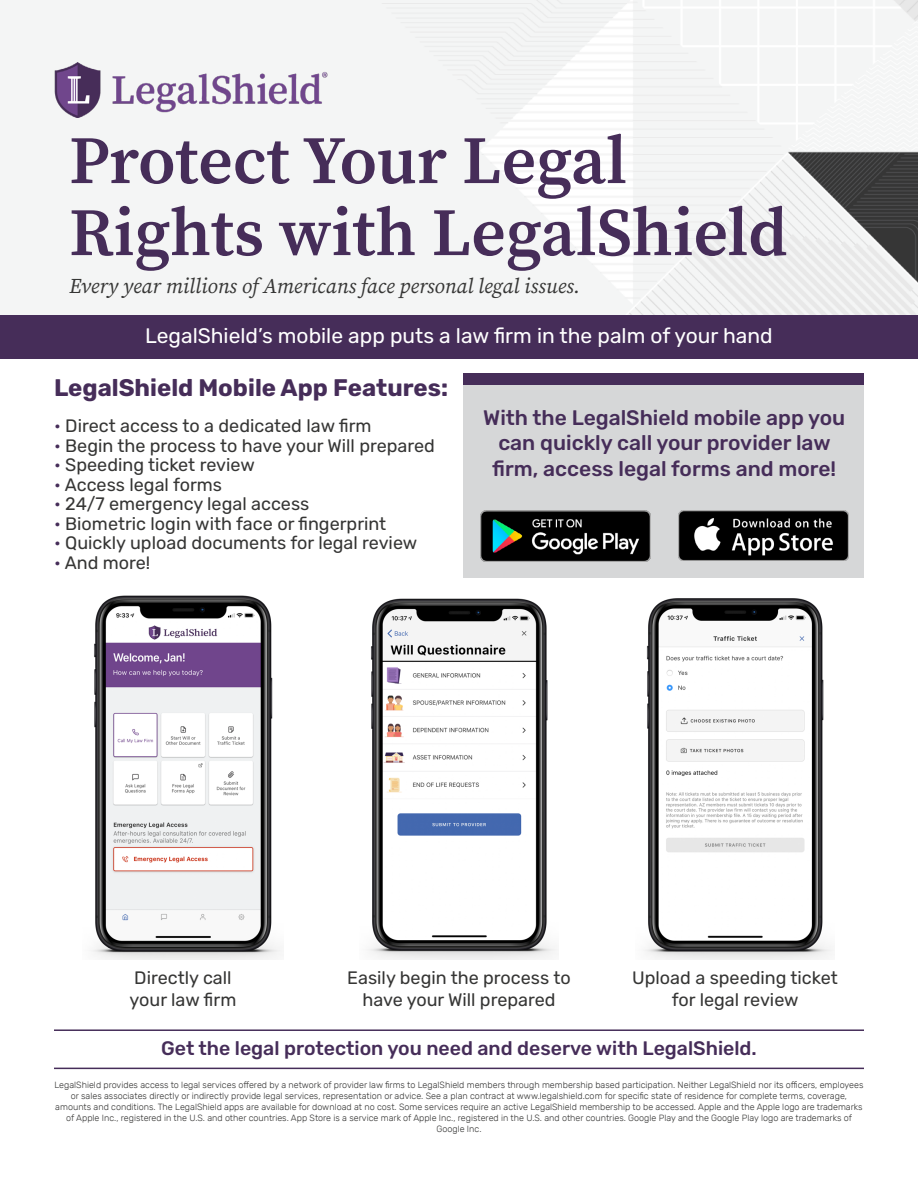
<style>
.page{position:relative;width:918px;height:1188px;background:#fff}
.page>*{position:absolute;margin:0;border:0;box-sizing:border-box;transform-origin:0 0}
.t1{font:600 67.5px/72px "Source Serif Pro";color:#462d59}
.t2{font:700 24px "Rubik";color:#462d59}
.t3{font:500 21px/25.2px "Rubik";color:#462d59;text-align:center}
.t4{font:21px "Rubik";color:#fff}
.t5{font:italic 21px "Source Serif Pro";color:#363635}
.t6{font:500 19.5px "Rubik";color:#462d59}
.t7{font:18px/21.6px "Rubik";color:#363635;text-align:center}
.t8{font:300 9px/10.8px "Rubik";color:#363635;text-align:center}
.s1{color:#462d59}
</style>
<div class="page">
<img style="left:0;top:0;width:918px;height:315px">
<img style="left:54px;top:63px;width:276px;height:55px">
<div style="left:0;top:315px;width:918px;height:44px;background:#462d59"></div>
<div style="left:463px;top:376px;width:401px;height:202px;background:#d6d7d8"></div>
<div style="left:463px;top:373px;width:401px;height:12px;background:#462d59"></div>
<img style="left:480px;top:510px;width:170px;height:51px">
<img style="left:678px;top:510px;width:170px;height:51px">
<hr style="left:54px;top:1068px;width:810px;height:1px;background:#462d59">
<hr style="left:54px;top:1029px;width:810px;height:2px;background:#462d59">
<img style="left:91px;top:595px;width:190px;height:364px">
<img style="left:368px;top:598px;width:189px;height:361px">
<img style="left:644px;top:598px;width:189px;height:361px">
<h1 class="t1" style="left:69px;top:124px;width:720px">Protect Your Legal<br>Rights with LegalShield</h1>
<h3 class="t5" style="left:69px;top:273px;width:513px">Every year millions of Americans face personal legal issues.</h3>
<h3 class="t4" style="left:145px;top:324px;width:629px">LegalShield’s mobile app puts a law firm in the palm of your hand</h3>
<h2 class="t2" style="left:54px;top:374px;width:396px">LegalShield Mobile App Features:</h2>
<h3 class="t7" style="left:54px;top:416px;width:319px"><span class="s1">•</span> Direct access to a dedicated law firm</h3>
<h3 class="t7" style="left:54px;top:435px;width:383px"><span class="s1">•</span> Begin the process to have your Will prepared</h3>
<h3 class="t7" style="left:54px;top:455px;width:202px"><span class="s1">•</span> Speeding ticket review</h3>
<h3 class="t7" style="left:54px;top:474px;width:170px"><span class="s1">•</span> Access legal forms</h3>
<h3 class="t7" style="left:54px;top:494px;width:257px"><span class="s1">•</span> 24/7 emergency legal access</h3>
<h3 class="t7" style="left:54px;top:513px;width:334px"><span class="s1">•</span> Biometric login with face or fingerprint</h3>
<h3 class="t7" style="left:54px;top:533px;width:365px"><span class="s1">•</span> Quickly upload documents for legal review</h3>
<h3 class="t7" style="left:54px;top:552px;width:98px"><span class="s1">•</span> And more!</h3>
<h3 class="t3" style="left:483px;top:406px;width:364px">With the LegalShield mobile app you can quickly call your provider law firm, access legal forms and more!</h3>
<h3 class="t7" style="left:130px;top:967px;width:108px;text-align:left">Directly call your law firm</h3>
<h3 class="t7" style="left:347px;top:967px;width:225px">Easily begin the process to have your Will prepared</h3>
<h3 class="t7" style="left:632px;top:967px;width:207px">Upload a speeding ticket for legal review</h3>
<h3 class="t6" style="left:161px;top:1037px;width:597px">Get the legal protection you need and deserve with LegalShield.</h3>
<p class="t8" style="left:54px;top:1080px;width:811px">LegalShield provides access to legal services offered by a network of provider law firms to LegalShield members through membership based participation. Neither LegalShield nor its officers, employees or sales associates directly or indirectly provide legal services, representation or advice. See a plan contract at www.legalshield.com for specific state of residence for complete terms, coverage, amounts and conditions. The LegalShield apps are available for download at no cost. Some services require an active LegalShield membership to be accessed. Apple and the Apple logo are trademarks of Apple Inc., registered in the U.S. and other countries. App Store is a service mark of Apple Inc., registered in the U.S. and other countries. Google Play and the Google Play logo are trademarks of Google Inc.</p>
</div>
